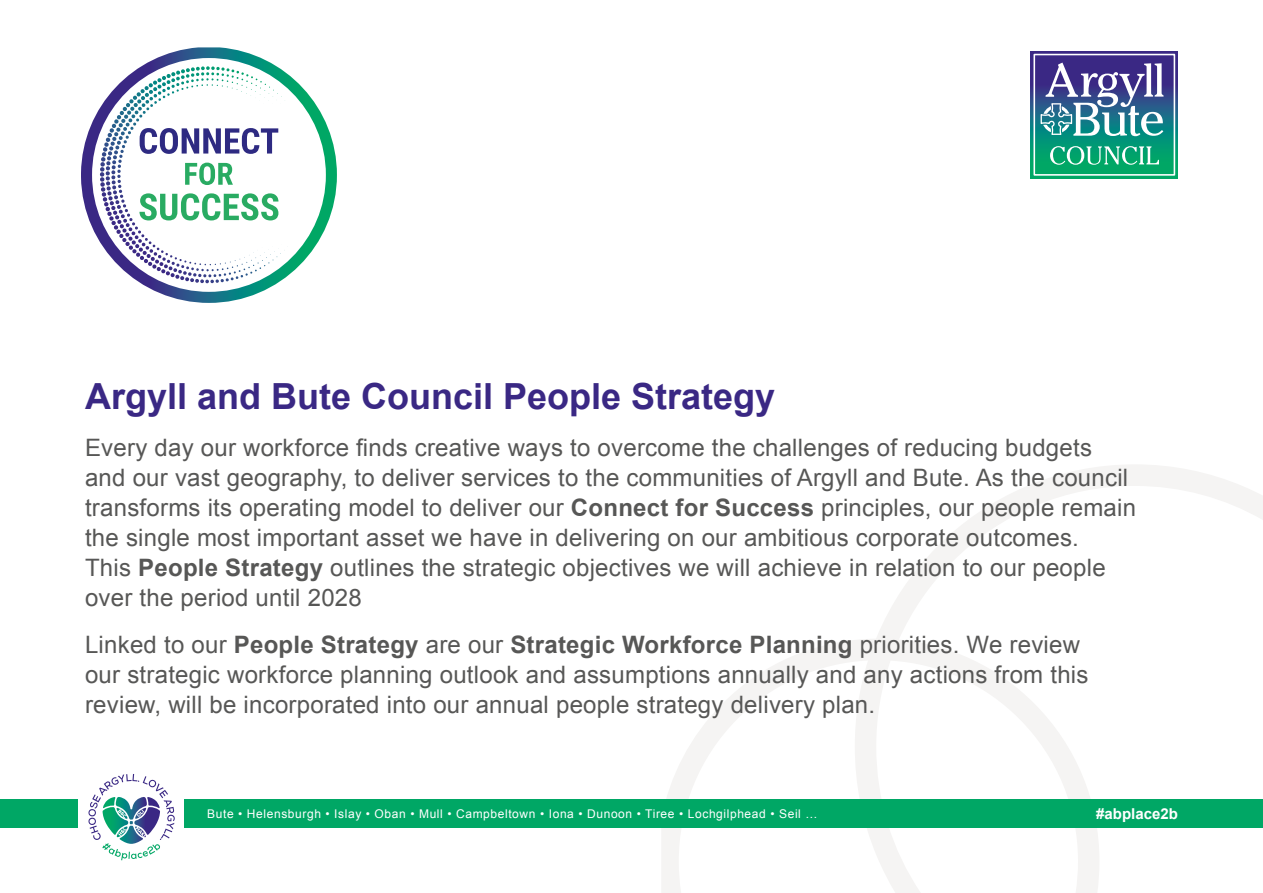
<style>
.page{position:relative;width:1263px;height:893px;background:#fff}
.page>*{position:absolute;margin:0;border:0;box-sizing:border-box;transform-origin:0 0}
.t1{font:700 36px "Arial";color:#3a2884}
.t2{font:24px/30px "Arial";letter-spacing:.01em;color:#575756}
.t3{font:700 15px "Arial";color:#fff}
.t4{font:12px "Arial";letter-spacing:.05em;color:#fff}
.s1{font-weight:700}
</style>
<div class="page">
<svg style="left:661px;top:465px;width:602px;height:428px"></svg>
<svg style="left:1031px;top:51px;width:147px;height:127px;background:#1e6b7a"></svg>
<div style="left:1033px;top:54px;width:142px;height:122px;border:2px solid #fff"></div>
<svg style="left:1040px;top:63px;width:123px;height:102px"></svg>
<div style="left:0;top:799px;width:78px;height:28px;background:#00a765"></div>
<div style="left:185px;top:799px;width:1078px;height:28px;background:#00a765"></div>
<svg style="left:88px;top:774px;width:87px;height:86px"></svg>
<svg style="left:81px;top:47px;width:256px;height:256px"></svg>
<svg style="left:140px;top:128px;width:138px;height:26px"></svg>
<svg style="left:185px;top:163px;width:48px;height:22px"></svg>
<svg style="left:139px;top:193px;width:139px;height:27px"></svg>
<h1 class="t1" style="left:85px;top:373px;width:692px">Argyll and Bute Council People Strategy</h1>
<p class="t2" style="left:85px;top:433px;width:1052px">Every day our workforce finds creative ways to overcome the challenges of reducing budgets and our vast geography, to deliver services to the communities of Argyll and Bute. As the council transforms its operating model to deliver our <span class="s1">Connect for Success</span> principles, our people remain the single most important asset we have in delivering on our ambitious corporate outcomes.<br>This <span class="s1">People Strategy</span> outlines the strategic objectives we will achieve in relation to our people over the period until 2028</p>
<p class="t2" style="left:85px;top:630px;width:1005px">Linked to our <span class="s1">People Strategy</span> are our <span class="s1">Strategic Workforce Planning</span> priorities. We review our strategic workforce planning outlook and assumptions annually and any actions from this review, will be incorporated into our annual people strategy delivery plan.</p>
<p class="t4" style="left:207px;top:806px;width:612px">Bute • Helensburgh • Islay • Oban • Mull • Campbeltown • Iona • Dunoon • Tiree • Lochgilphead • Seil …</p>
<p class="t3" style="left:1096px;top:804px;width:83px">#abplace2b</p>
</div>
